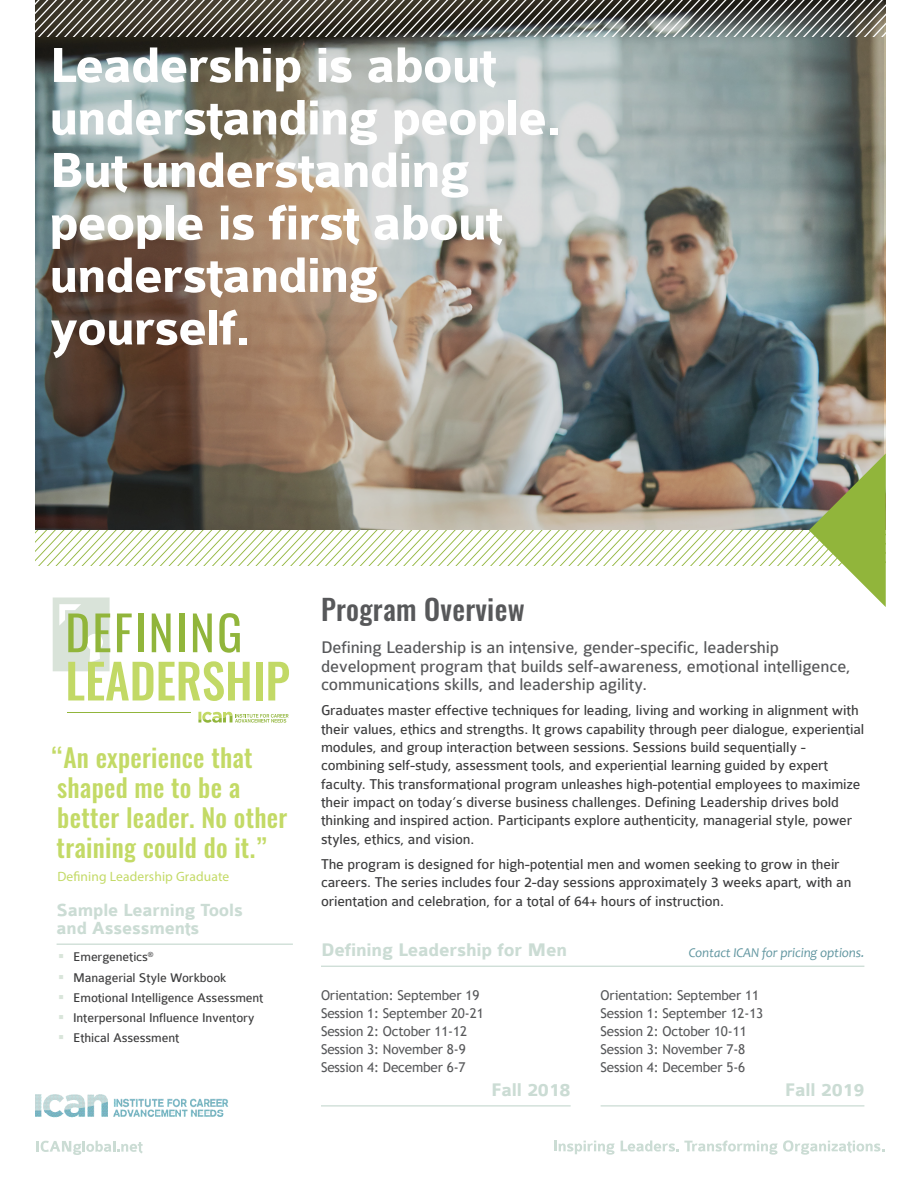
<style>
.page{position:relative;width:918px;height:1188px;background:#fff}
.page>*{position:absolute;margin:0;border:0;box-sizing:border-box;transform-origin:0 0}
.h1-Collaborate_Headl{font:700 52.5px/52.5px "Colaborate";letter-spacing:-.025em;color:#fff}
.h2-tall_sans{font:500 28.5px "Oswald";letter-spacing:.01em;color:#57585a}
.h3-_tall_sans-QUOTE{font:500 25.5px/30px "Oswald";letter-spacing:.01em;color:#c3da66}
.h3-colaborate_w_rule{font:700 19.5px "Colaborate";letter-spacing:-.01em;color:#cbdcd4}
.h3-colaborate_w_rule-2{font:700 18.75px/18px "Colaborate";letter-spacing:-.01em;color:#cbdcd4}
.large_paragraph{font:18px/18.3px "Colaborate";letter-spacing:-.01em;color:#57585a}
.p-paragraph{font:15.15px/18.5px "Colaborate";letter-spacing:-.01em;color:#3e3e3f}
.FORM_paragraph-font{font:13.5px "Trebuchet MS";letter-spacing:-.01em;color:#57585a}
.t1{font:13.5px "Colaborate";letter-spacing:-.01em;color:#3e3e3f}
.FORM_paragraph-font-2{font:italic 13.5px "Candara";letter-spacing:-.01em;color:#6397a1}
.h6_captions{font:13.5px "Myriad Pro";letter-spacing:.01em;color:#c3da66}
.s1{color:#d9e5da}
</style>
<div class="page">
<svg style="left:554px;top:1141px;width:61px;height:14px"></svg>
<svg style="left:621px;top:1140px;width:263px;height:15px"></svg>
<img style="left:35px;top:1094px;width:193px;height:24px">
<svg style="left:36px;top:1141px;width:107px;height:14px"></svg>
<img style="left:35px;top:36px;width:849px;height:417px">
<svg style="left:35px;top:0;width:851px;height:36px;background:#64635c"></svg>
<hr style="left:321px;top:1105px;width:250px;height:2px;background:#cbdcd4">
<hr style="left:601px;top:1105px;width:263px;height:2px;background:#cbdcd4">
<hr style="left:321px;top:966px;width:543px;height:1px;background:#cbdcd4">
<hr style="left:57px;top:944px;width:236px;height:1px;background:#cbdcd4">
<svg style="left:35px;top:453px;width:851px;height:248px"></svg>
<hr style="left:67px;top:712px;width:124px;height:1px;background:#91b53b">
<svg style="left:198px;top:712px;width:91px;height:11px"></svg>
<p class="h1-Collaborate_Headl" style="left:49px;top:41px;width:514px">Leadership is about understanding people.<br>But understanding people is first about understanding yourself.</p>
<p class="h3-_tall_sans-QUOTE" style="left:51px;top:743px;width:238px">“An experience that shaped me to be a better leader. No other training could do it.”</p>
<p class="h6_captions" style="left:57px;top:868px;width:173px">Defining Leadership Graduate</p>
<p class="h3-colaborate_w_rule-2" style="left:57px;top:902px;width:188px">Sample Learning Tools and Assessments</p>
<p class="t1" style="left:58px;top:950px;width:97px"><span class="s1">▪</span> Emergenetics<sup>®</sup></p>
<p class="t1" style="left:58px;top:970px;width:170px"><span class="s1">▪</span> Managerial Style Workbook</p>
<p class="t1" style="left:58px;top:991px;width:207px"><span class="s1">▪</span> Emotional Intelligence Assessment</p>
<p class="t1" style="left:58px;top:1011px;width:198px"><span class="s1">▪</span> Interpersonal Influence Inventory</p>
<p class="t1" style="left:58px;top:1031px;width:123px"><span class="s1">▪</span> Ethical Assessment</p>
<p class="h2-tall_sans" style="left:321px;top:590px;width:205px">Program Overview</p>
<p class="large_paragraph" style="left:321px;top:639px;width:531px">Defining Leadership is an intensive, gender-specific, leadership development program that builds self-awareness, emotional intelligence, communications skills, and leadership agility.</p>
<p class="p-paragraph" style="left:321px;top:701px;width:545px">Graduates master effective techniques for leading, living and working in alignment with their values, ethics and strengths. It grows capability through peer dialogue, experiential modules, and group interaction between sessions. Sessions build sequentially - combining self-study, assessment tools, and experiential learning guided by expert faculty. This transformational program unleashes high-potential employees to maximize their impact on today’s diverse business challenges. Defining Leadership drives bold thinking and inspired action. Participants explore authenticity, managerial style, power styles, ethics, and vision.</p>
<p class="p-paragraph" style="left:321px;top:855px;width:532px">The program is designed for high-potential men and women seeking to grow in their careers. The series includes four 2-day sessions approximately 3 weeks apart, with an orientation and celebration, for a total of 64+ hours of instruction.</p>
<p class="h3-colaborate_w_rule" style="left:321px;top:940px;width:248px">Defining Leadership for Men</p>
<p class="FORM_paragraph-font-2" style="left:689px;top:944px;width:177px">Contact ICAN for pricing options.</p>
<p class="FORM_paragraph-font" style="left:321px;top:987px;width:160px">Orientation: September 19</p>
<p class="FORM_paragraph-font" style="left:321px;top:1005px;width:164px">Session 1: September 20-21</p>
<p class="FORM_paragraph-font" style="left:321px;top:1023px;width:148px">Session 2: October 11-12</p>
<p class="FORM_paragraph-font" style="left:321px;top:1041px;width:146px">Session 3: November 8-9</p>
<p class="FORM_paragraph-font" style="left:321px;top:1059px;width:146px">Session 4: December 6-7</p>
<p class="FORM_paragraph-font" style="left:601px;top:987px;width:160px">Orientation: September 11</p>
<p class="FORM_paragraph-font" style="left:601px;top:1005px;width:164px">Session 1: September 12-13</p>
<p class="FORM_paragraph-font" style="left:601px;top:1023px;width:148px">Session 2: October 10-11</p>
<p class="FORM_paragraph-font" style="left:601px;top:1041px;width:146px">Session 3: November 7-8</p>
<p class="FORM_paragraph-font" style="left:601px;top:1059px;width:146px">Session 4: December 5-6</p>
<p class="h3-colaborate_w_rule" style="left:491px;top:1080px;width:81px">Fall 2018</p>
<p class="h3-colaborate_w_rule" style="left:785px;top:1080px;width:81px">Fall 2019</p>
</div>
